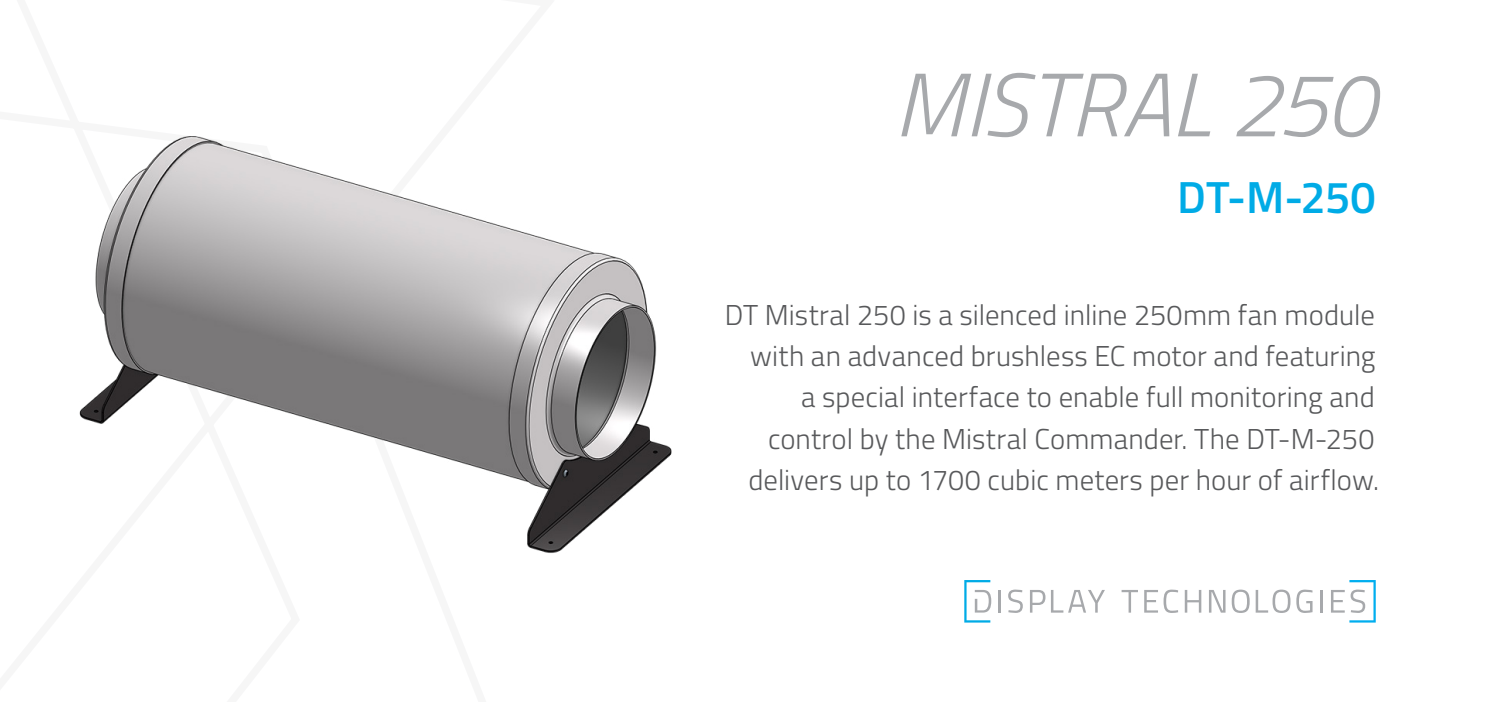
<style>
.page{position:relative;width:1489px;height:702px;background:#fff}
.page>*{position:absolute;margin:0;border:0;box-sizing:border-box;transform-origin:0 0}
.t1{font:italic 300 90px "Titillium";letter-spacing:-.005em;color:#a7a9ac}
.t2{font:600 45px "Titillium";color:#00abe6}
.t3{font:300 28.75px/41.2px "Titillium";letter-spacing:.005em;color:#58595b;text-align:right}
</style>
<div class="page">
<hr style="left:998px;top:590px;width:3px;height:22px;background:#a7a9ac">
<svg style="left:1008px;top:589px;width:14px;height:24px"></svg>
<svg style="left:1030px;top:590px;width:74px;height:22px"></svg>
<svg style="left:1121px;top:590px;width:16px;height:22px"></svg>
<svg style="left:1144px;top:590px;width:13px;height:22px"></svg>
<svg style="left:1163px;top:589px;width:14px;height:24px"></svg>
<svg style="left:1184px;top:590px;width:17px;height:22px"></svg>
<svg style="left:1209px;top:590px;width:16px;height:22px"></svg>
<svg style="left:1231px;top:589px;width:18px;height:24px"></svg>
<svg style="left:1255px;top:589px;width:35px;height:24px"></svg>
<svg style="left:1296px;top:589px;width:16px;height:24px"></svg>
<hr style="left:1320px;top:590px;width:2px;height:22px;background:#a7a9ac">
<svg style="left:1331px;top:580px;width:44px;height:42px"></svg>
<svg style="left:964px;top:580px;width:27px;height:42px"></svg>
<img style="left:79px;top:136px;width:593px;height:417px">
<h1 class="t1" style="left:894px;top:40px;width:483px">MISTRAL 250</h1>
<h2 class="t2" style="left:1176px;top:164px;width:200px">DT-M-250</h2>
<p class="t3" style="left:724px;top:293px;width:656px">DT Mistral 250 is a silenced inline 250mm fan module with an advanced brushless EC motor and featuring<br>a special interface to enable full monitoring and control by the Mistral Commander. The DT-M-250 delivers up to 1700 cubic meters per hour of airflow.</p>
</div>
